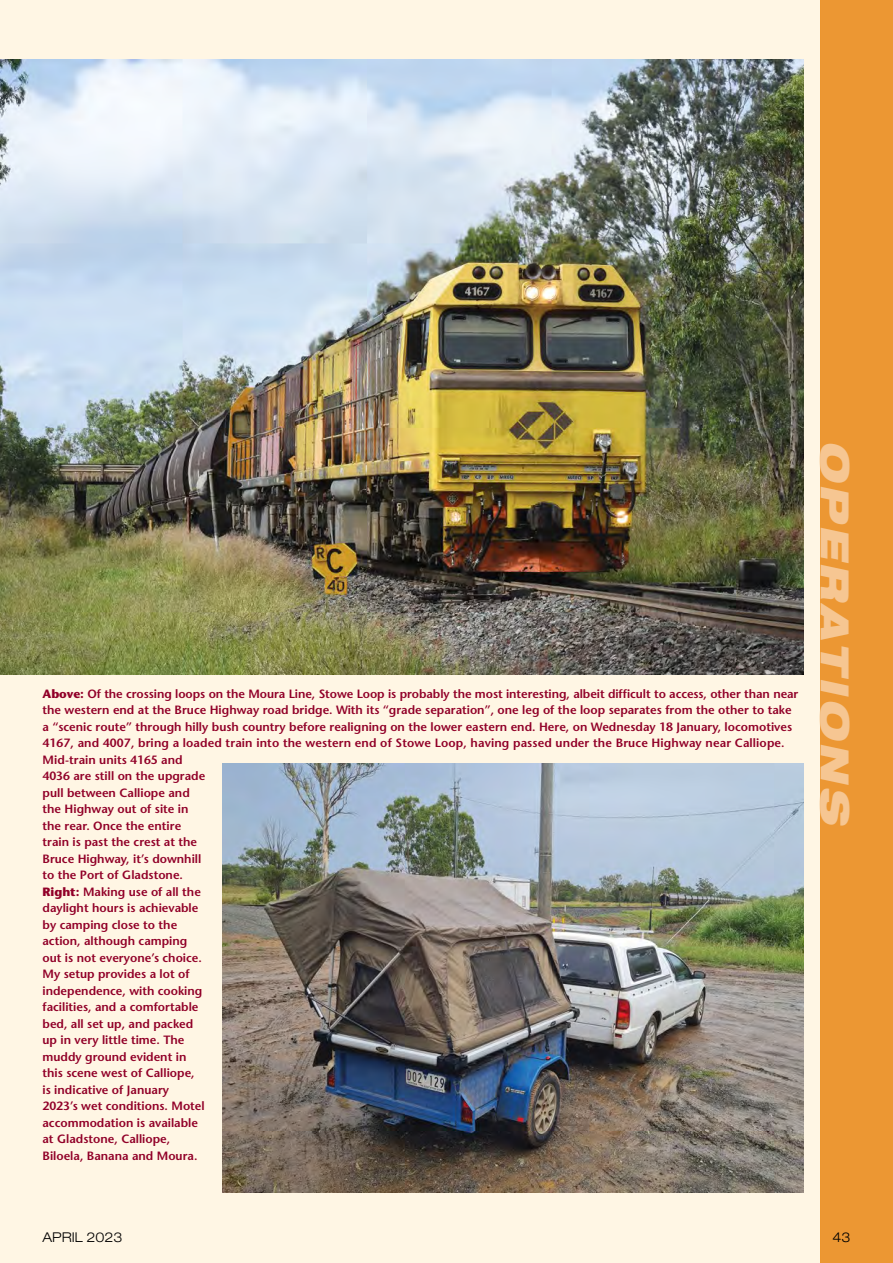
<style>
.page{position:relative;width:893px;height:1263px;background:#fff}
.page>*{position:absolute;margin:0;border:0;box-sizing:border-box;transform-origin:0 0}
.t1{font:italic 900 expanded 39px "Helvetica Neue";color:#f5c086}
.t2{font:300 expanded 13.5px "Helvetica Neue";color:#000}
.t3{font:600 12px/16.5px "Stone Sans";color:#910028}
.s1{font-weight:700}
</style>
<div class="page">
<div style="left:0;top:0;width:821px;height:1263px;background:#fff6e4"></div>
<div style="left:821px;top:0;width:72px;height:1263px;background:#ec9733"></div>
<img style="left:0;top:59px;width:804px;height:616px">
<img style="left:223px;top:763px;width:581px;height:429px">
<p class="t3" style="left:43px;top:685px;width:757px"><span class="s1">Above:</span> Of the crossing loops on the Moura Line, Stowe Loop is probably the most interesting, albeit difficult to access, other than near the western end at the Bruce Highway road bridge. With its “grade separation”, one leg of the loop separates from the other to take a “scenic route” through hilly bush country before realigning on the lower eastern end. Here, on Wednesday 18 January, locomotives 4167, and 4007, bring a loaded train into the western end of Stowe Loop, having passed under the Bruce Highway near Calliope.<br>Mid-train units 4165 and<br>4036 are still on the upgrade<br>pull between Calliope and<br>the Highway out of site in<br>the rear. Once the entire<br>train is past the crest at the<br>Bruce Highway, it’s downhill<br>to the Port of Gladstone.<br><span class="s1">Right:</span> Making use of all the<br>daylight hours is achievable<br>by camping close to the<br>action, although camping<br>out is not everyone’s choice.<br>My setup provides a lot of<br>independence, with cooking<br>facilities, and a comfortable<br>bed, all set up, and packed<br>up in very little time. The<br>muddy ground evident in<br>this scene west of Calliope,<br>is indicative of January<br>2023’s wet conditions. Motel<br>accommodation is available<br>at Gladstone, Calliope,<br>Biloela, Banana and Moura.</p>
<h1 class="t1" style="left:860px;top:440px;width:388px;rotate:90deg">OPERATIONS</h1>
<p class="t2" style="left:43px;top:1229px;width:82px">APRIL 2023</p>
<p class="t2" style="left:832px;top:1229px;width:20px">43</p>
</div>
